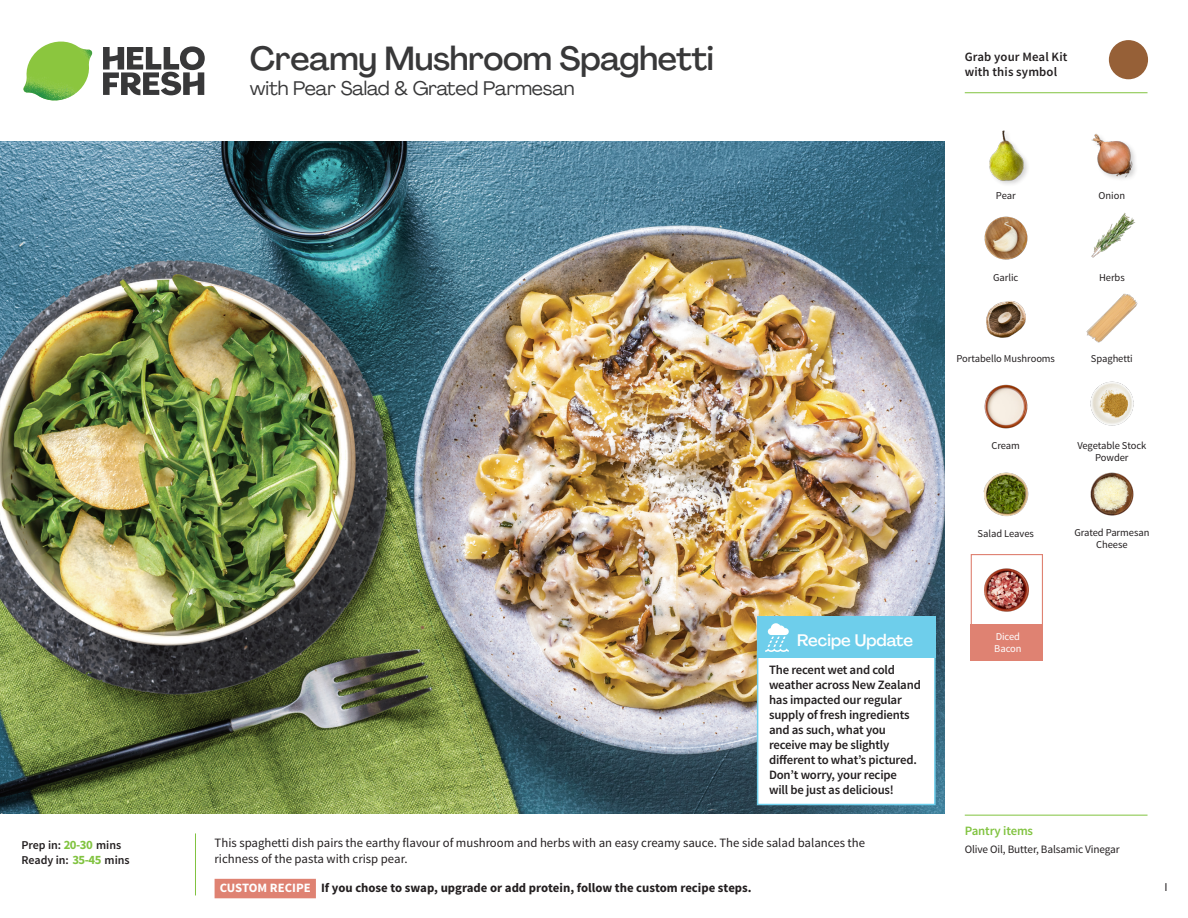
<style>
.page{position:relative;width:1188px;height:918px;background:#fff}
.page>*{position:absolute;margin:0;border:0;box-sizing:border-box;transform-origin:0 0}
._15_Titel_UK{font:500 33px "Agrandir";letter-spacing:-.01em;color:#383839}
._15_Titel_UK-2{font:19.5px "Agrandir";letter-spacing:-.01em;color:#383839}
.Steps_Text_AU{font:500 16.5px "Agrandir";color:#fff}
.Steps_Text_AU-2{font:600 12.75px/15px "Source Sans Pro";letter-spacing:-.015em;color:#231f20}
.Step_6_Text_AU{font:12.75px "Source Sans Pro";color:#231f20}
.Step_6_Text_AU-2{font:700 12.75px "Source Sans Pro";color:#231f20}
.Steps_Text_AU-3{font:600 12.75px/15px "Source Sans Pro";letter-spacing:.01em;color:#231f20}
._04_Headers_Front{font:600 12.75px "Source Sans Pro";letter-spacing:-.01em;color:#81c340}
._04_Intro{font:600 12px "Source Sans Pro";color:#231f20}
.t1{font:12px "Source Sans Pro";color:#231f20}
._05_Pantry{font:11.25px "Source Sans Pro";letter-spacing:-.01em;color:#231f20}
._18_FRONT_ingredient{font:10.5px/12px "Source Sans Pro";letter-spacing:-.005em;color:#231f20;text-align:center}
._18_FRONT_ingredient-2{font:10.5px/12px "Source Sans Pro";letter-spacing:-.005em;color:#fff}
.s1{font-weight:700;font-size:12.75px;color:#81c340}
.s2{color:#fff}
</style>
<div class="page">
<svg style="left:103px;top:46px;width:102px;height:49px"></svg>
<img style="left:23px;top:42px;width:69px;height:59px">
<img style="left:0;top:142px;width:945px;height:672px">
<svg style="left:195px;top:833px;width:121px;height:66px"></svg>
<div style="left:971px;top:554px;width:72px;height:72px;border:1px solid #df8272"></div>
<div style="left:971px;top:624px;width:72px;height:37px;background:#df8272"></div>
<img style="left:984px;top:568px;width:45px;height:44px">
<div style="left:757px;top:625px;width:179px;height:180px;background:#fff;border:2px solid #6eceeb"></div>
<div style="left:757px;top:617px;width:179px;height:41px;background:#6eceeb"></div>
<svg style="left:765px;top:623px;width:24px;height:29px"></svg>
<img style="left:1086px;top:294px;width:51px;height:49px">
<img style="left:1090px;top:381px;width:44px;height:45px">
<img style="left:984px;top:384px;width:44px;height:45px">
<img style="left:983px;top:472px;width:46px;height:45px">
<img style="left:986px;top:301px;width:40px;height:37px">
<img style="left:984px;top:216px;width:44px;height:44px">
<img style="left:1091px;top:213px;width:44px;height:45px">
<div style="left:988px;top:129px;width:42px;height:58px;background:#231f20;opacity:.2"></div>
<img style="left:988px;top:130px;width:42px;height:50px">
<img style="left:1091px;top:133px;width:45px;height:46px">
<img style="left:1090px;top:472px;width:44px;height:44px">
<hr style="left:965px;top:815px;width:183px;height:1px;background:#81c340">
<svg style="left:1091px;top:40px;width:58px;height:54px"></svg>
<hr style="left:965px;top:92px;width:183px;height:1px;background:#81c340">
<p class="_04_Intro" style="left:21px;top:837px;width:101px">Prep in: <span class="s1">20-30</span> mins</p>
<p class="_04_Intro" style="left:21px;top:852px;width:110px">Ready in: <span class="s1">35-45</span> mins</p>
<p class="_15_Titel_UK" style="left:250px;top:38px;width:465px">Creamy Mushroom Spaghetti</p>
<p class="_15_Titel_UK-2" style="left:250px;top:76px;width:326px">with Pear Salad &amp; Grated Parmesan</p>
<p class="Steps_Text_AU-3" style="left:965px;top:50px;width:104px">Grab your Meal Kit with this symbol</p>
<p class="Steps_Text_AU" style="left:797px;top:630px;width:117px">Recipe Update</p>
<p class="Steps_Text_AU-2" style="left:769px;top:662px;width:153px">The recent wet and cold weather across New Zealand has impacted our regular supply of fresh ingredients and as such, what you receive may be slightly different to what’s pictured.<br>Don’t worry, your recipe<br>will be just as delicious!</p>
<p class="Step_6_Text_AU" style="left:215px;top:834px;width:652px">This spaghetti dish pairs the earthy flavour of mushroom and herbs with an easy creamy sauce. The side salad balances the</p>
<p class="Step_6_Text_AU" style="left:215px;top:851px;width:194px">richness of the pasta with crisp pear.</p>
<p class="Step_6_Text_AU-2" style="left:220px;top:880px;width:533px"><span class="s2">CUSTOM RECIPE</span> If you chose to swap, upgrade or add protein, follow the custom recipe steps.</p>
<p class="_18_FRONT_ingredient" style="left:996px;top:189px;width:21px">Pear</p>
<p class="_18_FRONT_ingredient" style="left:1099px;top:189px;width:28px">Onion</p>
<p class="_18_FRONT_ingredient" style="left:993px;top:271px;width:27px">Garlic</p>
<p class="_18_FRONT_ingredient" style="left:1099px;top:271px;width:27px">Herbs</p>
<p class="_18_FRONT_ingredient" style="left:957px;top:352px;width:100px">Portabello Mushrooms</p>
<p class="_18_FRONT_ingredient" style="left:1091px;top:352px;width:43px">Spaghetti</p>
<p class="_18_FRONT_ingredient" style="left:992px;top:440px;width:30px">Cream</p>
<p class="_18_FRONT_ingredient" style="left:978px;top:527px;width:58px">Salad Leaves</p>
<p class="_18_FRONT_ingredient-2" style="left:994px;top:631px;width:29px">Diced<br>Bacon</p>
<p class="_18_FRONT_ingredient" style="left:1077px;top:440px;width:71px">Vegetable Stock<br>Powder</p>
<p class="_18_FRONT_ingredient" style="left:1074px;top:526px;width:77px">Grated Parmesan<br>Cheese</p>
<p class="_04_Headers_Front" style="left:965px;top:822px;width:70px">Pantry items</p>
<p class="_05_Pantry" style="left:965px;top:842px;width:157px">Olive Oil, Butter, Balsamic Vinegar</p>
<p class="t1" style="left:1165px;top:879px;width:5px">I</p>
</div>
